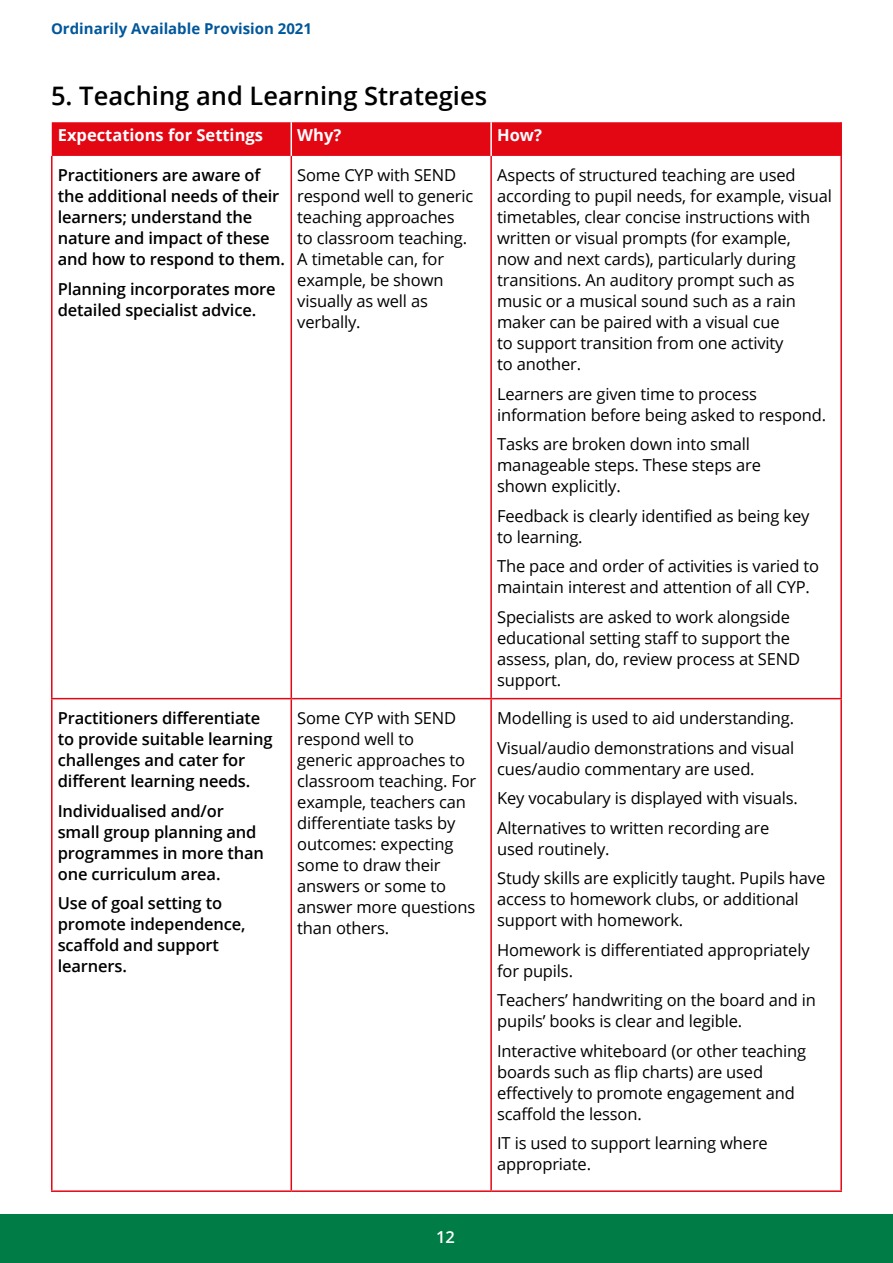
<style>
.page{position:relative;width:893px;height:1263px;background:#fff}
.page>*{position:absolute;margin:0;border:0;box-sizing:border-box;transform-origin:0 0}
.H3_Title_sub_head{font:600 25.5px "Open Sans";color:#000}
.Table_text{font:16.5px/21px "Open Sans";letter-spacing:-.01em;color:#000}
.Table_text-2{font:600 16.5px/21px "Open Sans";letter-spacing:-.01em;color:#000}
.Table_sub_header{font:700 16.5px "Open Sans";color:#fff}
.t1{font:600 16.5px "Open Sans";color:#fff}
.t2{font:700 15px "Open Sans";color:#00579b}
</style>
<div class="page">
<div style="left:0;top:1214px;width:893px;height:49px;background:#007d46"></div>
<div style="left:52px;top:122px;width:788px;height:34px;background:#e30613"></div>
<hr style="left:840px;top:122px;width:2px;height:34px;background:#e30613">
<hr style="left:291px;top:122px;width:1px;height:34px;background:#fff">
<hr style="left:490px;top:122px;width:2px;height:34px;background:#fff">
<hr style="left:51px;top:156px;width:2px;height:542px;background:#e30613">
<hr style="left:291px;top:156px;width:1px;height:542px;background:#e30613">
<hr style="left:490px;top:156px;width:2px;height:542px;background:#e30613">
<hr style="left:840px;top:156px;width:2px;height:542px;background:#e30613">
<hr style="left:51px;top:698px;width:240px;height:1px;background:#e30613">
<hr style="left:51px;top:699px;width:2px;height:491px;background:#e30613">
<hr style="left:291px;top:698px;width:200px;height:1px;background:#e30613">
<hr style="left:291px;top:699px;width:1px;height:491px;background:#e30613">
<hr style="left:491px;top:698px;width:351px;height:1px;background:#e30613">
<hr style="left:490px;top:699px;width:2px;height:491px;background:#e30613">
<hr style="left:840px;top:699px;width:2px;height:491px;background:#e30613">
<hr style="left:51px;top:1190px;width:240px;height:2px;background:#e30613">
<hr style="left:291px;top:1190px;width:200px;height:2px;background:#e30613">
<hr style="left:491px;top:1190px;width:351px;height:2px;background:#e30613">
<p class="t2" style="left:51px;top:18px;width:263px">Ordinarily Available Provision 2021</p>
<h3 class="H3_Title_sub_head" style="left:51px;top:78px;width:438px">5. Teaching and Learning Strategies</h3>
<p class="Table_sub_header" style="left:58px;top:123px;width:207px">Expectations for Settings</p>
<p class="Table_sub_header" style="left:297px;top:123px;width:46px">Why?</p>
<p class="Table_sub_header" style="left:497px;top:123px;width:46px">How?</p>
<p class="Table_text-2" style="left:58px;top:164px;width:229px">Practitioners are aware of the additional needs of their learners; understand the nature and impact of these and how to respond to them.</p>
<p class="Table_text-2" style="left:58px;top:278px;width:219px">Planning incorporates more detailed specialist advice.</p>
<p class="Table_text" style="left:297px;top:164px;width:178px">Some CYP with SEND respond well to generic teaching approaches to classroom teaching.<br>A timetable can, for example, be shown visually as well as verbally.</p>
<p class="Table_text" style="left:497px;top:164px;width:336px">Aspects of structured teaching are used according to pupil needs, for example, visual timetables, clear concise instructions with written or visual prompts (for example,<br>now and next cards), particularly during transitions. An auditory prompt such as music or a musical sound such as a rain maker can be paired with a visual cue<br>to support transition from one activity<br>to another.</p>
<p class="Table_text" style="left:497px;top:383px;width:330px">Learners are given time to process information before being asked to respond.</p>
<p class="Table_text" style="left:497px;top:433px;width:265px">Tasks are broken down into small manageable steps. These steps are shown explicitly.</p>
<p class="Table_text" style="left:497px;top:505px;width:314px">Feedback is clearly identified as being key to learning.</p>
<p class="Table_text" style="left:497px;top:555px;width:323px">The pace and order of activities is varied to maintain interest and attention of all CYP.</p>
<p class="Table_text" style="left:497px;top:606px;width:304px">Specialists are asked to work alongside educational setting staff to support the assess, plan, do, review process at SEND support.</p>
<p class="Table_text-2" style="left:58px;top:707px;width:216px">Practitioners differentiate to provide suitable learning challenges and cater for different learning needs.</p>
<p class="Table_text-2" style="left:58px;top:800px;width:208px">Individualised and/or small group planning and programmes in more than one curriculum area.</p>
<p class="Table_text-2" style="left:58px;top:892px;width:189px">Use of goal setting to promote independence, scaffold and support learners.</p>
<p class="Table_text" style="left:297px;top:707px;width:181px">Some CYP with SEND respond well to<br>generic approaches to classroom teaching. For example, teachers can differentiate tasks by outcomes: expecting some to draw their answers or some to answer more questions than others.</p>
<p class="Table_text" style="left:497px;top:707px;width:298px">Modelling is used to aid understanding.</p>
<p class="Table_text" style="left:497px;top:737px;width:299px">Visual/audio demonstrations and visual cues/audio commentary are used.</p>
<p class="Table_text" style="left:497px;top:787px;width:302px">Key vocabulary is displayed with visuals.</p>
<p class="Table_text" style="left:497px;top:817px;width:274px">Alternatives to written recording are used routinely.</p>
<p class="Table_text" style="left:497px;top:867px;width:330px">Study skills are explicitly taught. Pupils have access to homework clubs, or additional support with homework.</p>
<p class="Table_text" style="left:497px;top:939px;width:314px">Homework is differentiated appropriately for pupils.</p>
<p class="Table_text" style="left:497px;top:989px;width:320px">Teachers’ handwriting on the board and in pupils’ books is clear and legible.</p>
<p class="Table_text" style="left:497px;top:1040px;width:311px">Interactive whiteboard (or other teaching boards such as flip charts) are used effectively to promote engagement and scaffold the lesson.</p>
<p class="Table_text" style="left:497px;top:1132px;width:272px">IT is used to support learning where appropriate.</p>
<p class="t1" style="left:436px;top:1225px;width:20px">12</p>
</div>
